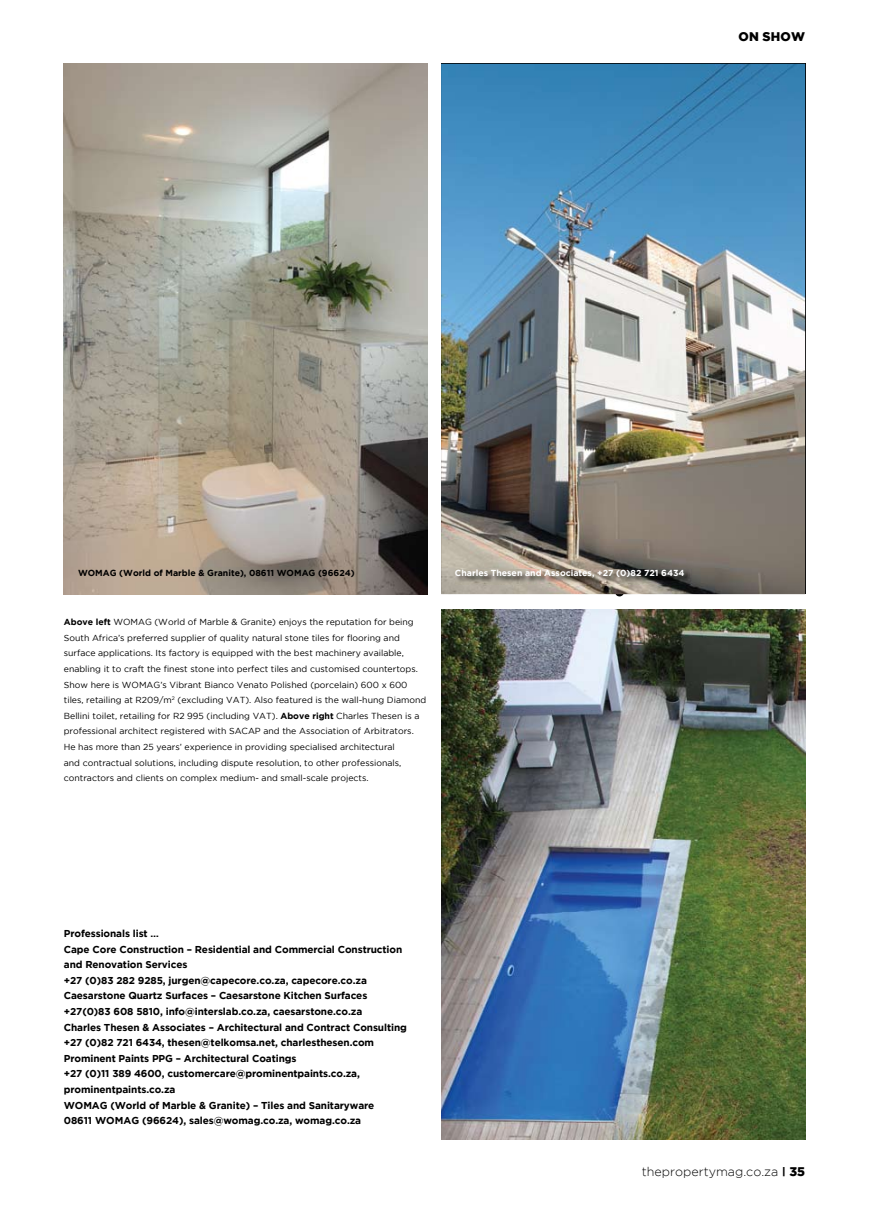
<style>
.page{position:relative;width:869px;height:1205px;background:#fff}
.page>*{position:absolute;margin:0;border:0;box-sizing:border-box;transform-origin:0 0}
.t1{font:300 12.5px "Gotham";color:#000}
.t2{font:900 12.5px "Gotham";letter-spacing:.015em;color:#000}
.t3{font:700 10px/15.6px "Gotham";letter-spacing:-.01em;color:#000}
.t4{font:8.75px/15.6px "Gotham";color:#000}
.t5{font:700 8.75px "Gotham";color:#000}
.t6{font:700 8.75px "Gotham";color:#fff}
.s1{font-weight:700}
.s2{font-weight:900;font-size:10px}
.s3{font-weight:900}
</style>
<div class="page">
<svg style="left:614px;top:594px;width:10px;height:3px"></svg>
<img style="left:441px;top:64px;width:363px;height:530px">
<img style="left:64px;top:64px;width:363px;height:530px">
<img style="left:455px;top:570px;width:236px;height:15px">
<img style="left:441px;top:609px;width:363px;height:531px">
<h1 class="t2" style="left:738px;top:29px;width:68px">ON SHOW</h1>
<p class="t5" style="left:78px;top:567px;width:278px">WOMAG (World of Marble &amp; Granite), 08611 WOMAG (96624)</p>
<p class="t6" style="left:454px;top:568px;width:231px">Charles Thesen and Associates, +27 (0)82 721 6434</p>
<p class="t4" style="left:64px;top:614px;width:364px"><span class="s1">Above left</span> WOMAG (World of Marble &amp; Granite) enjoys the reputation for being South Africa’s preferred supplier of quality natural stone tiles for flooring and surface applications. Its factory is equipped with the best machinery available, enabling it to craft the finest stone into perfect tiles and customised countertops.<br>Show here is WOMAG’s Vibrant Bianco Venato Polished (porcelain) 600 x 600 tiles, retailing at R209/m<sup>2</sup> (excluding VAT). Also featured is the wall-hung Diamond Bellini toilet, retailing for R2 995 (including VAT). <span class="s1">Above right</span> Charles Thesen is a professional architect registered with SACAP and the Association of Arbitrators.<br>He has more than 25 years’ experience in providing specialised architectural<br>and contractual solutions, including dispute resolution, to other professionals, contractors and clients on complex medium- and small-scale projects.</p>
<p class="t3" style="left:64px;top:925px;width:344px">Professionals list …<br>Cape Core Construction – Residential and Commercial Construction and Renovation Services<br>+27 (0)83 282 9285, jurgen@capecore.co.za, capecore.co.za Caesarstone Quartz Surfaces – Caesarstone Kitchen Surfaces +27(0)83 608 5810, info@interslab.co.za, caesarstone.co.za<br>Charles Thesen &amp; Associates – Architectural and Contract Consulting +27 (0)82 721 6434, thesen@telkomsa.net, charlesthesen.com Prominent Paints PPG – Architectural Coatings<br>+27 (0)11 389 4600, customercare@prominentpaints.co.za, prominentpaints.co.za<br>WOMAG (World of Marble &amp; Granite) – Tiles and Sanitaryware<br>08611 WOMAG (96624), sales@womag.co.za, womag.co.za</p>
<h1 class="t1" style="left:641px;top:1165px;width:165px">thepropertymag.co.za <span class="s2">|</span> <span class="s3">35</span></h1>
</div>
